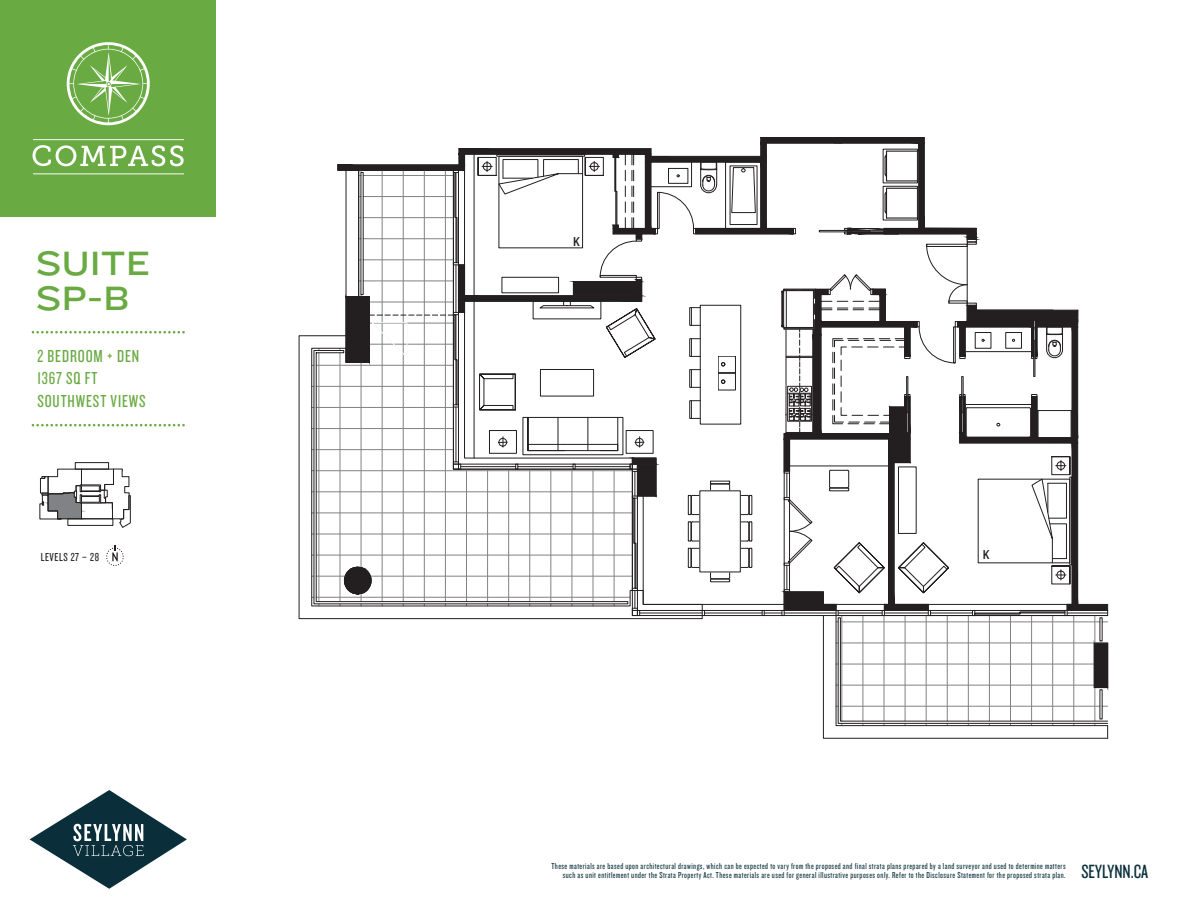
<style>
.page{position:relative;width:1189px;height:919px;background:#fff}
.page>*{position:absolute;margin:0;border:0;box-sizing:border-box;transform-origin:0 0}
.t1{font:34.95px/34.2px "Knockout HTF33 Junior Heviwt";letter-spacing:.01em;color:#6aaa43}
.t2{font:18px/22.5px "Knockout HTF28 Junior Featherwt";letter-spacing:.05em;color:#6aaa43}
.t3{font:13.35px "Knockout HTF30 Junior Welterwt";color:#231f20}
.t4{font:12px "Knockout HTF28 Junior Featherwt";letter-spacing:.05em;color:#231f20}
.t5{font:9px/9.1px "Knockout HTF28 Junior Featherwt";letter-spacing:.05em;color:#0a2f3a}
.s1{font-size:19.8px}
</style>
<div class="page">
<svg style="left:30px;top:790px;width:157px;height:98px"></svg>
<div style="left:0;top:0;width:216px;height:216px;background:#6aaa43"></div>
<hr style="left:33px;top:139px;width:151px;height:1px;background:#fff">
<hr style="left:33px;top:173px;width:151px;height:1px;background:#fff">
<svg style="left:33px;top:145px;width:151px;height:21px"></svg>
<svg style="left:67px;top:42px;width:83px;height:83px"></svg>
<svg style="left:33px;top:424px;width:151px;height:2px"></svg>
<svg style="left:33px;top:331px;width:151px;height:2px"></svg>
<svg style="left:106px;top:545px;width:18px;height:21px"></svg>
<div style="left:75px;top:462px;width:34px;height:7px;border:1px solid #231f20"></div>
<svg style="left:39px;top:468px;width:92px;height:60px"></svg>
<svg style="left:298px;top:335px;width:14px;height:284px"></svg>
<svg style="left:312px;top:137px;width:796px;height:601px"></svg>
<div style="left:847px;top:230px;width:51px;height:2px;border:1px solid #231f20"></div>
<h1 class="t1" style="left:36px;top:247px;width:116px">SUITE<br>SP-B</h1>
<h2 class="t2" style="left:37px;top:344px;width:110px">2 BEDROOM + DEN<br>1367 SQ FT<br>SOUTHWEST VIEWS</h2>
<h3 class="t4" style="left:41px;top:550px;width:60px">LEVELS 27 – 28</h3>
<h3 class="t3" style="left:573px;top:234px;width:8px">K</h3>
<h3 class="t3" style="left:982px;top:547px;width:8px">K</h3>
<p class="t5" style="left:563px;top:861px;width:587px;text-indent:-11px">These materials are based upon architectural drawings, which can be expected to vary from the proposed and final strata plans prepared by a land surveyor and used to determine matters<br>such as unit entitlement under the Strata Property Act. These materials are used for general illustrative purposes only. Refer to the Disclosure Statement for the proposed strata plan. <span class="s1">SEYLYNN.CA</span></p>
</div>
